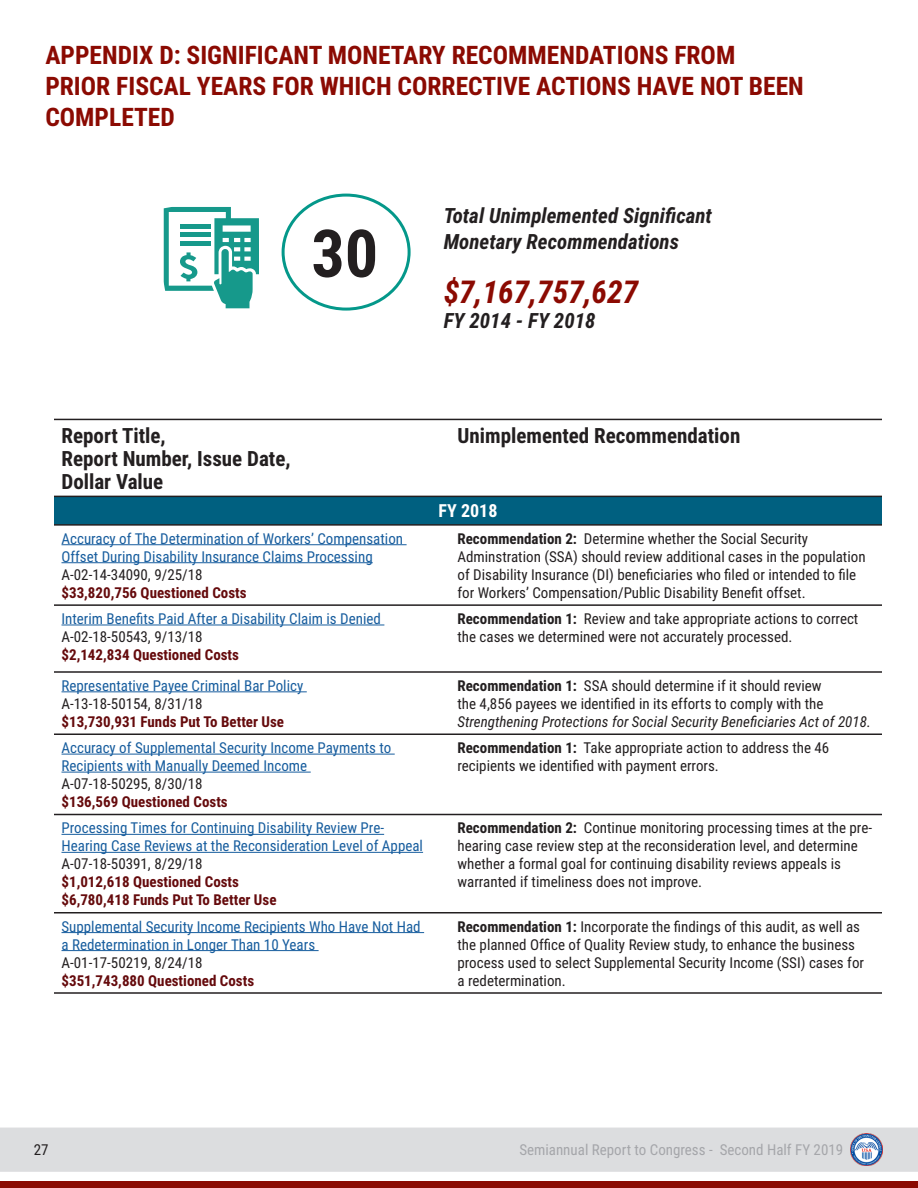
<style>
.page{position:relative;width:918px;height:1188px;background:#fff}
.page>*{position:absolute;margin:0;border:0;box-sizing:border-box;transform-origin:0 0}
.t1{font:700 66px "Roboto Condensed";color:#231f20}
.t2{font:italic 700 31.5px "Roboto Condensed";color:#8b0a02}
.t3{font:700 25.5px/30.6px "Roboto Condensed";color:#8b0a02}
.t4{font:700 21px "Roboto Condensed";color:#231f20}
.t5{font:italic 700 21px "Roboto Condensed";color:#231f20}
.t6{font:700 18px "Roboto Condensed";color:#fff}
.t7{font:15px/18px "Roboto Condensed";color:#231f20}
.t8{font:15px/18px "Roboto Condensed";color:#175d9e}
.t9{font:700 15px "Roboto Condensed";color:#650a0c}
.t10{font:15px "Roboto Condensed";color:#a5a6aa}
.s1{font-weight:700}
.s2{font-style:italic}
</style>
<div class="page">
<div style="left:0;top:1182px;width:918px;height:6px;background:#8b0a02"></div>
<div style="left:0;top:1128px;width:918px;height:44px;background:#dcdddf"></div>
<img style="left:851px;top:1134px;width:31px;height:31px">
<div style="left:54px;top:496px;width:828px;height:29px;background:#006080"></div>
<svg style="left:54px;top:624px;width:828px;height:328px"></svg>
<hr style="left:54px;top:419px;width:378px;height:1px;background:#231f20">
<hr style="left:54px;top:496px;width:378px;height:1px;background:#231f20">
<hr style="left:432px;top:419px;width:450px;height:1px;background:#231f20">
<hr style="left:432px;top:496px;width:450px;height:1px;background:#231f20">
<hr style="left:432px;top:992px;width:450px;height:2px;background:#231f20">
<hr style="left:54px;top:992px;width:378px;height:2px;background:#231f20">
<hr style="left:432px;top:814px;width:450px;height:1px;background:#231f20">
<hr style="left:432px;top:912px;width:450px;height:2px;background:#231f20">
<hr style="left:54px;top:814px;width:378px;height:1px;background:#231f20">
<hr style="left:54px;top:912px;width:378px;height:2px;background:#231f20">
<hr style="left:54px;top:671px;width:378px;height:2px;background:#231f20">
<hr style="left:54px;top:734px;width:378px;height:1px;background:#231f20">
<hr style="left:432px;top:671px;width:450px;height:2px;background:#231f20">
<hr style="left:432px;top:734px;width:450px;height:1px;background:#231f20">
<hr style="left:432px;top:524px;width:450px;height:2px;background:#231f20">
<hr style="left:432px;top:604px;width:450px;height:2px;background:#231f20">
<hr style="left:54px;top:524px;width:378px;height:2px;background:#231f20">
<hr style="left:54px;top:604px;width:378px;height:2px;background:#231f20">
<hr style="left:62px;top:544px;width:345px;height:1px;background:#175d9e">
<hr style="left:62px;top:562px;width:311px;height:1px;background:#175d9e">
<hr style="left:62px;top:625px;width:322px;height:1px;background:#175d9e">
<hr style="left:62px;top:691px;width:245px;height:1px;background:#175d9e">
<hr style="left:62px;top:754px;width:333px;height:1px;background:#175d9e">
<hr style="left:62px;top:772px;width:249px;height:1px;background:#175d9e">
<hr style="left:62px;top:834px;width:322px;height:1px;background:#175d9e">
<hr style="left:62px;top:852px;width:361px;height:1px;background:#175d9e">
<hr style="left:62px;top:932px;width:362px;height:1px;background:#175d9e">
<hr style="left:62px;top:950px;width:257px;height:1px;background:#175d9e">
<div style="left:282px;top:194px;width:129px;height:117px;border:3px solid #04988a;border-radius:50%"></div>
<svg style="left:163px;top:207px;width:96px;height:102px"></svg>
<div style="left:180px;top:224px;width:30px;height:5px;background:#16998b"></div>
<hr style="left:180px;top:233px;width:30px;height:4px;background:#16998b">
<hr style="left:180px;top:241px;width:30px;height:4px;background:#16998b">
<p class="t3" style="left:45px;top:39px;width:760px">APPENDIX D: SIGNIFICANT MONETARY RECOMMENDATIONS FROM<br>PRIOR FISCAL YEARS FOR WHICH CORRECTIVE ACTIONS HAVE NOT BEEN<br>COMPLETED</p>
<p class="t1" style="left:311px;top:207px;width:68px">30</p>
<p class="t5" style="left:444px;top:201px;width:270px">Total Unimplemented Significant</p>
<p class="t5" style="left:444px;top:227px;width:237px">Monetary Recommendations</p>
<p class="t2" style="left:444px;top:269px;width:196px">$7,167,757,627</p>
<p class="t5" style="left:444px;top:306px;width:153px">FY 2014 - FY 2018</p>
<p class="t4" style="left:62px;top:421px;width:106px">Report Title,</p>
<p class="t4" style="left:62px;top:444px;width:231px">Report Number, Issue Date,</p>
<p class="t4" style="left:62px;top:467px;width:103px">Dollar Value</p>
<p class="t8" style="left:62px;top:529px;width:343px">Accuracy of The Determination of Workers’ Compensation<br>Offset During Disability Insurance Claims Processing</p>
<p class="t7" style="left:62px;top:565px;width:143px">A-02-14-34090, 9/25/18</p>
<p class="t9" style="left:62px;top:582px;width:187px">$33,820,756 Questioned Costs</p>
<p class="t8" style="left:62px;top:609px;width:321px">Interim Benefits Paid After a Disability Claim is Denied</p>
<p class="t7" style="left:62px;top:627px;width:143px">A-02-18-50543, 9/13/18</p>
<p class="t9" style="left:62px;top:644px;width:179px">$2,142,834 Questioned Costs</p>
<p class="t8" style="left:62px;top:676px;width:243px">Representative Payee Criminal Bar Policy</p>
<p class="t7" style="left:62px;top:694px;width:143px">A-13-18-50154, 8/31/18</p>
<p class="t9" style="left:62px;top:711px;width:224px">$13,730,931 Funds Put To Better Use</p>
<p class="t8" style="left:62px;top:738px;width:331px">Accuracy of Supplemental Security Income Payments to<br>Recipients with Manually Deemed Income</p>
<p class="t7" style="left:62px;top:774px;width:143px">A-07-18-50295, 8/30/18</p>
<p class="t9" style="left:62px;top:791px;width:168px">$136,569 Questioned Costs</p>
<p class="t8" style="left:62px;top:818px;width:363px">Processing Times for Continuing Disability Review Pre-<br>Hearing Case Reviews at the Reconsideration Level of Appeal</p>
<p class="t7" style="left:62px;top:854px;width:143px">A-07-18-50391, 8/29/18</p>
<p class="t9" style="left:62px;top:871px;width:179px">$1,012,618 Questioned Costs</p>
<p class="t9" style="left:62px;top:889px;width:217px">$6,780,418 Funds Put To Better Use</p>
<p class="t8" style="left:62px;top:917px;width:361px">Supplemental Security Income Recipients Who Have Not Had a Redetermination in Longer Than 10 Years</p>
<p class="t7" style="left:62px;top:953px;width:143px">A-01-17-50219, 8/24/18</p>
<p class="t9" style="left:62px;top:970px;width:194px">$351,743,880 Questioned Costs</p>
<p class="t4" style="left:458px;top:421px;width:284px">Unimplemented Recommendation</p>
<p class="t6" style="left:439px;top:498px;width:60px">FY 2018</p>
<p class="t7" style="left:458px;top:529px;width:410px"><span class="s1">Recommendation 2:</span> Determine whether the Social Security Adminstration (SSA) should review additional cases in the population of Disability Insurance (DI) beneficiaries who filed or intended to file for Workers’ Compensation/Public Disability Benefit offset.</p>
<p class="t7" style="left:458px;top:609px;width:402px"><span class="s1">Recommendation 1:</span> Review and take appropriate actions to correct the cases we determined were not accurately processed.</p>
<p class="t7" style="left:458px;top:676px;width:415px"><span class="s1">Recommendation 1:</span> SSA should determine if it should review<br>the 4,856 payees we identified in its efforts to comply with the<br><span class="s2">Strengthening Protections for Social Security Beneficiaries Act of 2018.</span></p>
<p class="t7" style="left:458px;top:738px;width:373px"><span class="s1">Recommendation 1:</span> Take appropriate action to address the 46 recipients we identified with payment errors.</p>
<p class="t7" style="left:458px;top:818px;width:416px"><span class="s1">Recommendation 2:</span> Continue monitoring processing times at the pre&shy;hearing case review step at the reconsideration level, and determine whether a formal goal for continuing disability reviews appeals is warranted if timeliness does not improve.</p>
<p class="t7" style="left:458px;top:917px;width:408px"><span class="s1">Recommendation 1:</span> Incorporate the findings of this audit, as well as the planned Office of Quality Review study, to enhance the business process used to select Supplemental Security Income (SSI) cases for a redetermination.</p>
<p class="t7" style="left:34px;top:1140px;width:16px">27</p>
<p class="t10" style="left:519px;top:1139px;width:325px">Semiannual Report to Congress - Second Half FY 2019</p>
</div>
